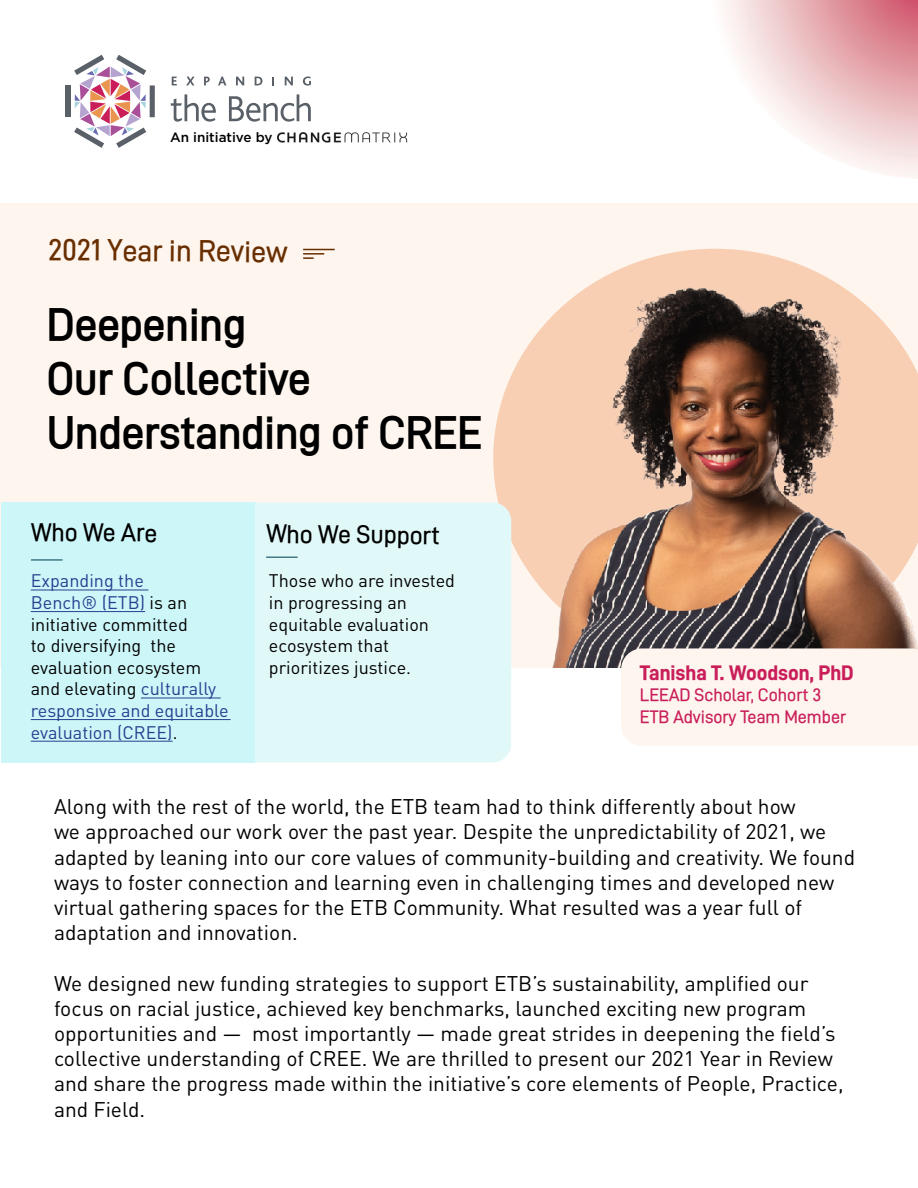
<style>
.page{position:relative;width:918px;height:1188px;background:#fff}
.page>*{position:absolute;margin:0;border:0;box-sizing:border-box;transform-origin:0 0}
.t1{font:700 45px/54px "D DIN PRO Semi";color:#000}
.t2{font:30px "D DIN PRO Medium";letter-spacing:-.01em;color:#692e00}
.t3{font:25.5px "D DIN PRO Medium";color:#000}
.t4{font:21px/25.2px "DIN Pro";color:#000}
.t5{font:700 21px "D DIN PRO Extra";color:#c91e5a}
.t6{font:18px/21.6px "DIN Pro";color:#000}
.t7{font:18px/21.6px "D DIN PRO Medium";color:#c91e5a}
.t8{font:500 13.5px "Gotham";color:#000}
.s1{color:#25408f}
</style>
<div class="page">
<div style="left:0;top:203px;width:918px;height:465px;background:#fdf5ee"></div>
<svg style="left:493px;top:249px;width:425px;height:419px"></svg>
<div style="left:66px;top:85px;width:5px;height:32px;background:#5a6067"></div>
<div style="left:150px;top:85px;width:5px;height:32px;background:#5a6067"></div>
<svg style="left:74px;top:55px;width:72px;height:93px"></svg>
<svg style="left:171px;top:94px;width:45px;height:28px"></svg>
<svg style="left:229px;top:94px;width:82px;height:28px"></svg>
<svg style="left:172px;top:77px;width:5px;height:8px"></svg>
<svg style="left:186px;top:77px;width:8px;height:8px"></svg>
<svg style="left:204px;top:77px;width:6px;height:8px"></svg>
<svg style="left:218px;top:77px;width:8px;height:8px"></svg>
<svg style="left:236px;top:77px;width:8px;height:8px"></svg>
<svg style="left:255px;top:77px;width:7px;height:8px"></svg>
<svg style="left:272px;top:77px;width:2px;height:8px"></svg>
<svg style="left:285px;top:77px;width:8px;height:8px"></svg>
<svg style="left:303px;top:77px;width:8px;height:9px"></svg>
<img style="left:277px;top:132px;width:131px;height:11px">
<img style="left:536px;top:279px;width:382px;height:389px">
<hr style="left:303px;top:249px;width:32px;height:1px;background:#692e00">
<hr style="left:303px;top:253px;width:21px;height:2px;background:#692e00">
<svg style="left:303px;top:257px;width:11px;height:2px"></svg>
<div style="left:1px;top:502px;width:255px;height:260px;background:#cdf6f8"></div>
<div style="left:254px;top:502px;width:258px;height:261px;background:#e1f8f9"></div>
<svg style="left:723px;top:0;width:195px;height:178px"></svg>
<hr style="left:31px;top:559px;width:32px;height:2px;background:#437a84">
<hr style="left:266px;top:556px;width:32px;height:2px;background:#437a84">
<hr style="left:31px;top:590px;width:117px;height:1px;background:#25408f">
<hr style="left:31px;top:611px;width:114px;height:1px;background:#25408f">
<hr style="left:141px;top:698px;width:80px;height:1px;background:#25408f">
<hr style="left:31px;top:719px;width:200px;height:1px;background:#25408f">
<hr style="left:31px;top:741px;width:142px;height:1px;background:#25408f">
<div style="left:621px;top:648px;width:297px;height:98px;background:#fdf5ee"></div>
<p class="t8" style="left:170px;top:129px;width:104px">An initiative by</p>
<h2 class="t2" style="left:48px;top:234px;width:241px">2021 Year in Review</h2>
<h1 class="t1" style="left:47px;top:297px;width:437px">Deepening<br>Our Collective<br>Understanding of CREE</h1>
<p class="t3" style="left:32px;top:517px;width:128px;rotate:1deg">Who We Are</p>
<p class="t3" style="left:267px;top:519px;width:175px;rotate:1deg">Who We Support</p>
<p class="t6" style="left:31px;top:568px;width:200px"><span class="s1">Expanding the<br>Bench® (ETB)</span> is an initiative committed<br>to diversifying the evaluation ecosystem and elevating <span class="s1">culturally responsive and equitable evaluation (CREE)</span>.</p>
<p class="t6" style="left:269px;top:568px;width:188px">Those who are invested in progressing an equitable evaluation ecosystem that prioritizes justice.</p>
<p class="t5" style="left:640px;top:661px;width:215px">Tanisha T. Woodson, PhD</p>
<p class="t7" style="left:640px;top:684px;width:208px">LEEAD Scholar, Cohort 3<br>ETB Advisory Team Member</p>
<p class="t4" style="left:54px;top:792px;width:803px">Along with the rest of the world, the ETB team had to think differently about how<br>we approached our work over the past year. Despite the unpredictability of 2021, we adapted by leaning into our core values of community-building and creativity. We found ways to foster connection and learning even in challenging times and developed new virtual gathering spaces for the ETB Community. What resulted was a year full of adaptation and innovation.</p>
<p class="t4" style="left:54px;top:968px;width:791px">We designed new funding strategies to support ETB’s sustainability, amplified our focus on racial justice, achieved key benchmarks, launched exciting new program opportunities and — most importantly — made great strides in deepening the field’s collective understanding of CREE. We are thrilled to present our 2021 Year in Review and share the progress made within the initiative’s core elements of People, Practice, and Field.</p>
</div>
